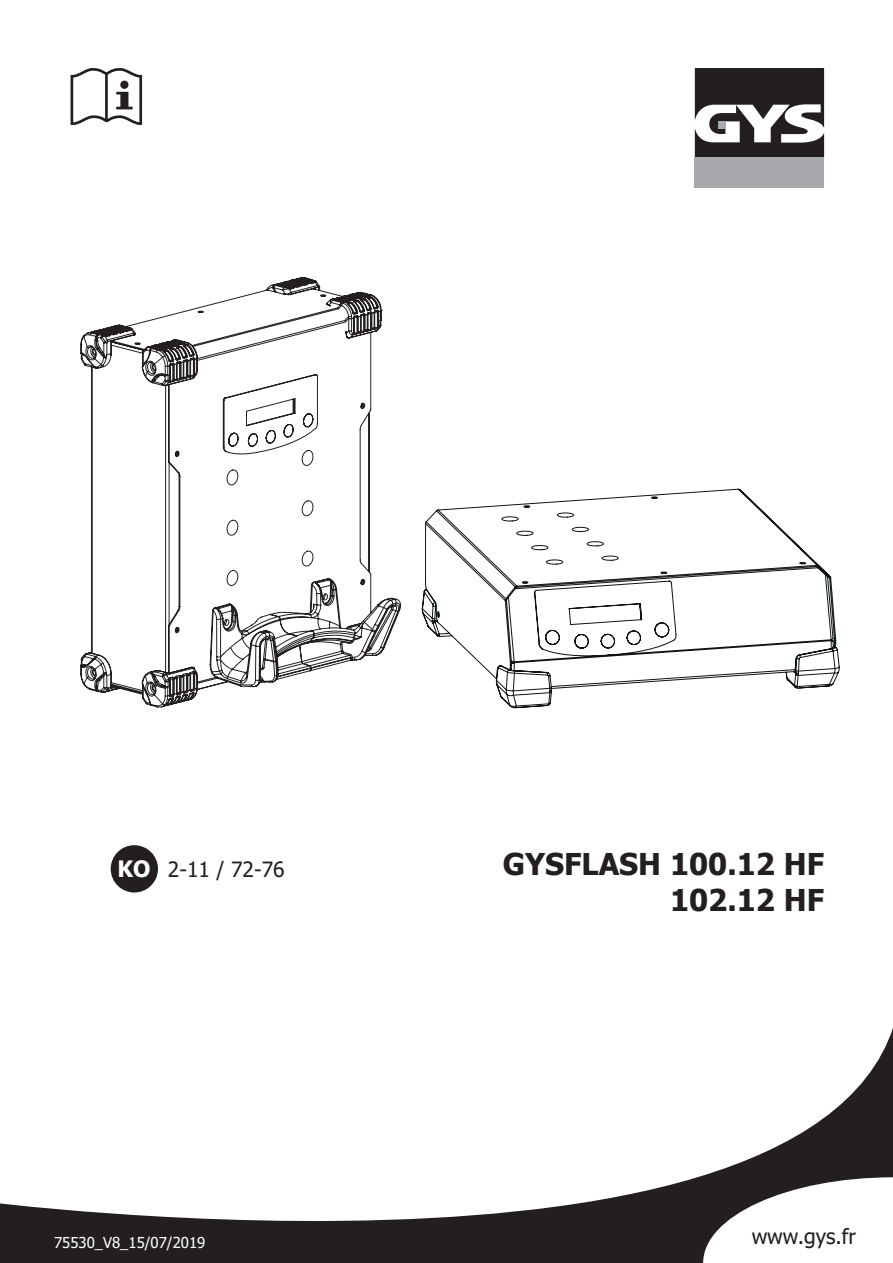
<style>
.page{position:relative;width:893px;height:1263px;background:#fff}
.page>*{position:absolute;margin:0;border:0;box-sizing:border-box;transform-origin:0 0}
.t1{font:700 30px "Tahoma";color:#231f20}
.t2{font:700 22.5px "Tahoma";color:#fff}
.t3{font:21px "Tahoma";color:#231f20}
.t4{font:15px "Tahoma";color:#fff}
</style>
<div class="page">
<svg style="left:0;top:1028px;width:893px;height:235px"></svg>
<div style="left:111px;top:845px;width:47px;height:47px;background:#231f20;border-radius:50%"></div>
<svg style="left:702px;top:1176px;width:191px;height:87px"></svg>
<svg style="left:421px;top:488px;width:419px;height:221px"></svg>
<svg style="left:80px;top:277px;width:321px;height:431px"></svg>
<svg style="left:71px;top:68px;width:71px;height:57px"></svg>
<div style="left:120px;top:81px;width:9px;height:8px;background:#231f20;border-radius:50%"></div>
<div style="left:695px;top:158px;width:129px;height:30px;background:#a8a9ad"></div>
<svg style="left:695px;top:68px;width:129px;height:90px"></svg>
<p class="t2" style="left:117px;top:853px;width:34px">KO</p>
<p class="t3" style="left:168px;top:855px;width:118px">2-11 / 72-76</p>
<p class="t1" style="left:503px;top:843px;width:323px">GYSFLASH 100.12 HF</p>
<p class="t1" style="left:670px;top:879px;width:156px">102.12 HF</p>
<p class="t4" style="left:54px;top:1232px;width:153px">75530_V8_15/07/2019</p>
<p class="t3" style="left:752px;top:1222px;width:106px">www.gys.fr</p>
</div>
